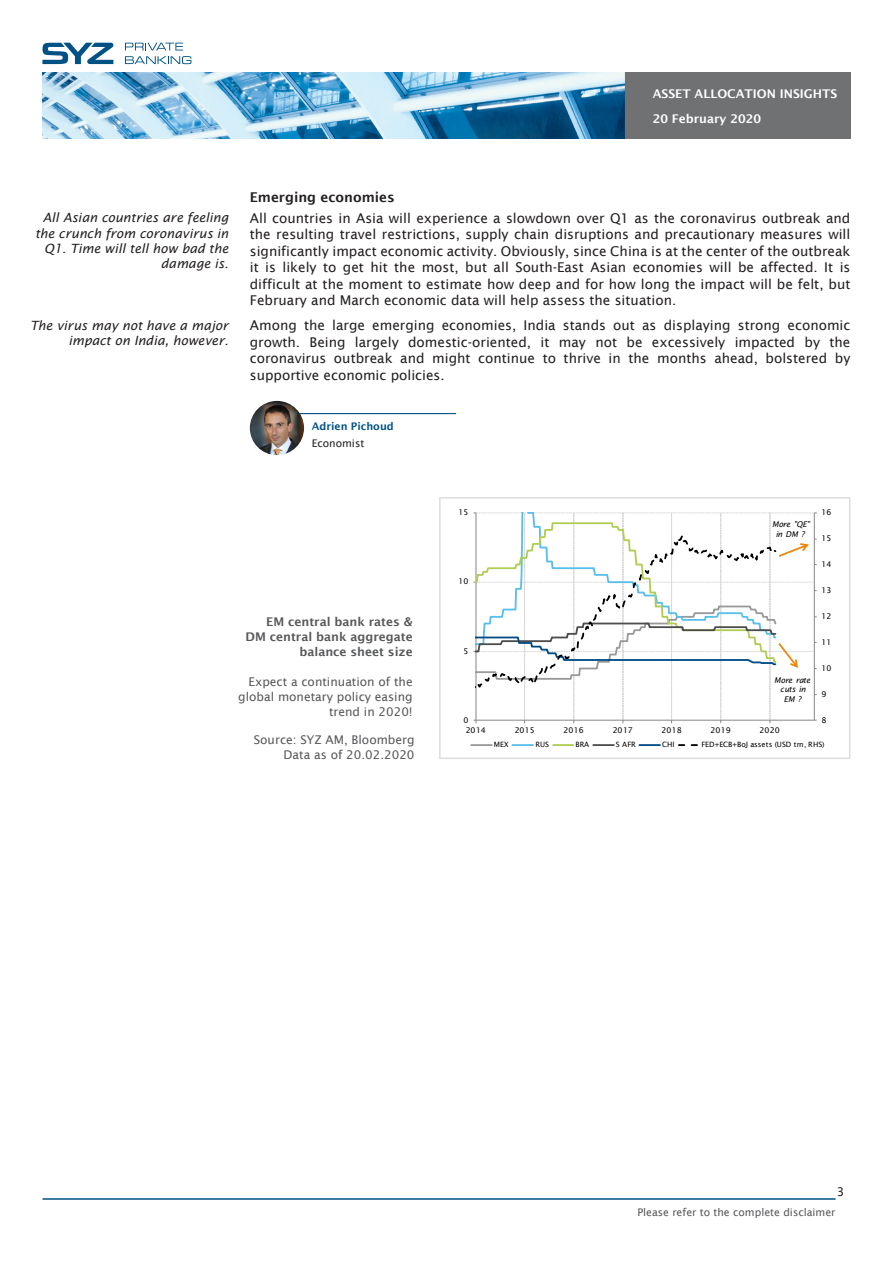
<style>
.page{position:relative;width:893px;height:1263px;background:#fff}
.page>*{position:absolute;margin:0;border:0;box-sizing:border-box;transform-origin:0 0}
.texte{font:13.5px/16.5px "Lucida Sans";color:#231f20;text-align:justify}
.texte-2{font:600 13.5px "Lucida Sans";color:#231f20}
.Section{font:italic 12.75px/15.3px "Lucida Sans";color:#231f20;text-align:right}
.Titre_graph{font:12px/15px "Lucida Sans";color:#57585a;text-align:right}
.Titre_graph-2{font:600 12px/15px "Lucida Sans";color:#57585a;text-align:right}
.texte_info_graph{font:12px "Lucida Sans";color:#57585a}
.t1{font:600 12px/24.9px "Lucida Sans";color:#fff}
.t2{font:12px "Lucida Sans";color:#231f20}
.t3{font:10.5px "Lucida Sans";color:#57585a}
.t4{font:600 10.5px "Lucida Sans";color:#005285}
.Contact{font:10.5px "Lucida Sans";color:#231f20}
.t5{font:7.95px "Lucida Sans";letter-spacing:-.015em;color:#000}
.t6{font:italic 7.95px/9.4px "Lucida Sans";letter-spacing:-.03em;color:#000;text-align:center}
.t7{font:7.35px "Lucida Sans";letter-spacing:-.01em;color:#000}
</style>
<div class="page">
<hr style="left:43px;top:1198px;width:793px;height:2px;background:#005285">
<img style="left:43px;top:72px;width:808px;height:66px">
<svg style="left:125px;top:43px;width:58px;height:7px"></svg>
<svg style="left:125px;top:56px;width:66px;height:8px"></svg>
<svg style="left:42px;top:43px;width:72px;height:21px"></svg>
<hr style="left:471px;top:744px;width:21px;height:2px;background:#999">
<hr style="left:512px;top:744px;width:21px;height:2px;background:#57bfe9">
<hr style="left:553px;top:744px;width:20px;height:2px;background:#b0cd53">
<hr style="left:593px;top:744px;width:21px;height:2px;background:#4d4d4d">
<hr style="left:639px;top:744px;width:21px;height:2px;background:#004b84">
<svg style="left:679px;top:744px;width:19px;height:2px"></svg>
<svg style="left:474px;top:513px;width:343px;height:210px"></svg>
<div style="left:439px;top:497px;width:411px;height:262px;border:2px solid #dcdddf"></div>
<hr style="left:284px;top:413px;width:172px;height:1px;background:#005285">
<img style="left:250px;top:401px;width:54px;height:54px;border-radius:27px">
<p class="t1" style="left:653px;top:81px;width:186px">ASSET ALLOCATION INSIGHTS<br>20 February 2020</p>
<p class="Section" style="left:35px;top:210px;width:195px">All Asian countries are feeling the crunch from coronavirus in<br>Q1. Time will tell how bad the damage is.</p>
<p class="Section" style="left:30px;top:318px;width:200px">The virus may not have a major impact on India, however.</p>
<p class="texte-2" style="left:250px;top:189px;width:146px">Emerging economies</p>
<p class="texte" style="left:250px;top:209px;width:602px">All countries in Asia will experience a slowdown over Q1 as the coronavirus outbreak and the resulting travel restrictions, supply chain disruptions and precautionary measures will significantly impact economic activity. Obviously, since China is at the center of the outbreak it is likely to get hit the most, but all South-East Asian economies will be affected. It is difficult at the moment to estimate how deep and for how long the impact will be felt, but February and March economic data will help assess the situation.</p>
<p class="texte" style="left:250px;top:317px;width:602px">Among the large emerging economies, India stands out as displaying strong economic growth. Being largely domestic-oriented, it may not be excessively impacted by the coronavirus outbreak and might continue to thrive in the months ahead, bolstered by supportive economic policies.</p>
<p class="t4" style="left:312px;top:420px;width:84px">Adrien Pichoud</p>
<p class="Contact" style="left:312px;top:437px;width:54px">Economist</p>
<p class="Titre_graph-2" style="left:246px;top:614px;width:169px">EM central bank rates &amp;<br>DM central bank aggregate balance sheet size</p>
<p class="Titre_graph" style="left:238px;top:674px;width:176px">Expect a continuation of the global monetary policy easing trend in 2020!</p>
<p class="texte_info_graph" style="left:254px;top:733px;width:162px">Source: SYZ AM, Bloomberg</p>
<p class="texte_info_graph" style="left:284px;top:748px;width:132px">Data as of 20.02.2020</p>
<p class="t5" style="left:458px;top:508px;width:11px">15</p>
<p class="t5" style="left:458px;top:577px;width:11px">10</p>
<p class="t5" style="left:464px;top:646px;width:6px">5</p>
<p class="t5" style="left:464px;top:715px;width:6px">0</p>
<p class="t6" style="left:772px;top:519px;width:39px">More "QE" in DM ?</p>
<p class="t6" style="left:774px;top:675px;width:38px">More rate cuts in<br>EM ?</p>
<p class="t5" style="left:821px;top:508px;width:11px">16</p>
<p class="t5" style="left:821px;top:534px;width:11px">15</p>
<p class="t5" style="left:821px;top:560px;width:11px">14</p>
<p class="t5" style="left:821px;top:586px;width:11px">13</p>
<p class="t5" style="left:821px;top:612px;width:11px">12</p>
<p class="t5" style="left:821px;top:638px;width:11px">11</p>
<p class="t5" style="left:821px;top:663px;width:11px">10</p>
<p class="t5" style="left:821px;top:689px;width:6px">9</p>
<p class="t5" style="left:821px;top:715px;width:6px">8</p>
<p class="t5" style="left:466px;top:725px;width:22px">2014</p>
<p class="t5" style="left:515px;top:725px;width:22px">2015</p>
<p class="t5" style="left:564px;top:725px;width:22px">2016</p>
<p class="t5" style="left:613px;top:725px;width:22px">2017</p>
<p class="t5" style="left:662px;top:725px;width:22px">2018</p>
<p class="t5" style="left:711px;top:725px;width:22px">2019</p>
<p class="t5" style="left:759px;top:725px;width:22px">2020</p>
<p class="t7" style="left:494px;top:740px;width:16px">MEX</p>
<p class="t7" style="left:535px;top:740px;width:15px">RUS</p>
<p class="t7" style="left:575px;top:740px;width:15px">BRA</p>
<p class="t7" style="left:616px;top:740px;width:21px">S AFR</p>
<p class="t7" style="left:662px;top:740px;width:14px">CHI</p>
<p class="t7" style="left:701px;top:740px;width:125px">FED+ECB+BoJ assets (USD trn, RHS)</p>
<p class="t2" style="left:837px;top:1185px;width:9px">3</p>
<p class="t3" style="left:637px;top:1207px;width:200px">Please refer to the complete disclaimer</p>
</div>
